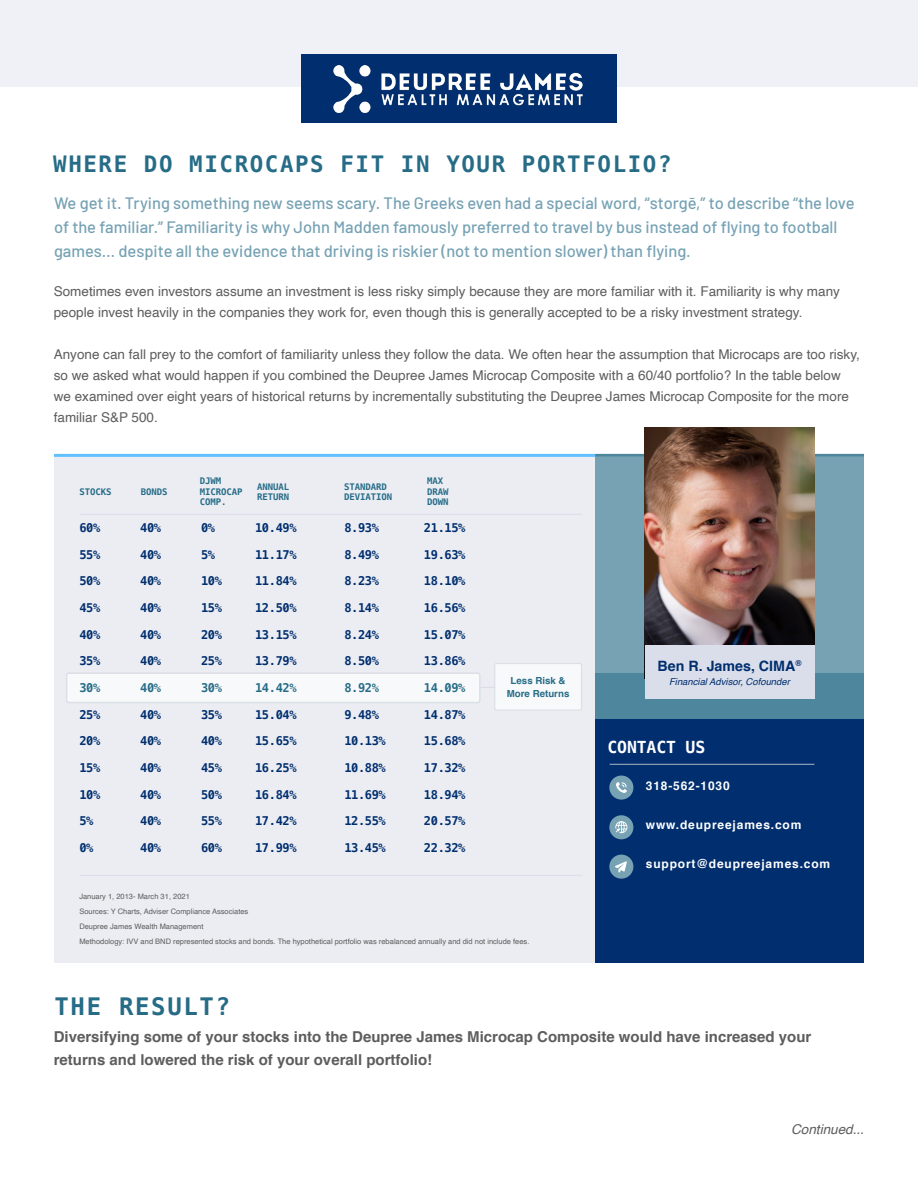
<style>
.page{position:relative;width:918px;height:1188px;background:#fff}
.page>*{position:absolute;margin:0;border:0;box-sizing:border-box;transform-origin:0 0}
.t1{font:700 24px "Menlo";letter-spacing:.07em;color:#266c87}
.t2{font:700 22.5px "Menlo";letter-spacing:.07em;color:#266c87}
.t3{font:500 16.5px/24px "Barlow";color:#76a2b4}
.t4{font:700 16.5px "Menlo";letter-spacing:-.01em;color:#fff}
.t5{font:700 15px/22.5px "Helvetica";color:#5d5d5d}
.t6{font:700 14.25px "Helvetica";color:#002e6e}
.t7{font:13.5px/21px "Helvetica";color:#5d5d5d}
.t8{font:italic 13.5px "Helvetica";color:#5d5d5d}
.t9{font:700 12px "Menlo";letter-spacing:-.03em;color:#002e6e}
.t10{font:700 12px "Helvetica";letter-spacing:.07em;color:#fff}
.t11{font:700 12px "Menlo";letter-spacing:-.03em;color:#266c87}
.t12{font:700 9.75px/12.1px "Helvetica";color:#266c87;text-align:center}
.t13{font:italic 9.45px "Helvetica";color:#002e6e}
.t14{font:700 9px/10.5px "Menlo";letter-spacing:-.01em;color:#266c87}
.t15{font:7.5px/15px "Helvetica";color:#5d5d5d}
</style>
<div class="page">
<div style="left:595px;top:719px;width:269px;height:244px;background:#002e6e"></div>
<hr style="left:610px;top:764px;width:204px;height:1px;background:#adb8c7">
<div style="left:609px;top:776px;width:24px;height:24px;background:#76a2b4;border-radius:50%"></div>
<div style="left:609px;top:815px;width:24px;height:24px;background:#76a2b4;border-radius:50%"></div>
<div style="left:609px;top:855px;width:24px;height:24px;background:#76a2b4;border-radius:50%"></div>
<svg style="left:616px;top:782px;width:11px;height:11px"></svg>
<svg style="left:615px;top:821px;width:12px;height:12px"></svg>
<svg style="left:615px;top:861px;width:12px;height:12px"></svg>
<div style="left:595px;top:489px;width:269px;height:230px;background:#4d869d"></div>
<div style="left:595px;top:457px;width:269px;height:215px;background:#76a2b4"></div>
<div style="left:0;top:0;width:918px;height:86px;background:#f0f1f6"></div>
<div style="left:301px;top:54px;width:316px;height:69px;background:#002e6e"></div>
<img style="left:333px;top:66px;width:249px;height:46px">
<div style="left:55px;top:456px;width:540px;height:507px;background:#ebedf3"></div>
<hr style="left:54px;top:454px;width:541px;height:3px;background:#61c0ff">
<hr style="left:595px;top:454px;width:269px;height:3px;background:#4d869d">
<div style="left:67px;top:673px;width:413px;height:30px;background:#f8f9fa;border-radius:2px"></div>
<div style="left:66px;top:672px;width:415px;height:31px;border:2px solid #d6dbe3;border-radius:2px"></div>
<div style="left:495px;top:664px;width:87px;height:46px;background:#f8f9fa;border-radius:2px"></div>
<div style="left:494px;top:663px;width:88px;height:48px;border:1px solid #d6dbe3;border-radius:2px"></div>
<svg style="left:481px;top:687px;width:14px;height:1px"></svg>
<hr style="left:79px;top:875px;width:503px;height:1px;background:#dadeea">
<hr style="left:79px;top:514px;width:503px;height:1px;background:#dadeea">
<img style="left:645px;top:428px;width:169px;height:218px">
<div style="left:645px;top:646px;width:169px;height:53px;background:#dadeea"></div>
<h2 class="t2" style="left:53px;top:149px;width:620px">WHERE DO MICROCAPS FIT IN YOUR PORTFOLIO?</h2>
<p class="t3" style="left:54px;top:190px;width:802px">We get it. Trying something new seems scary. The Greeks even had a special word, “storgē,” to describe “the love of the familiar.” Familiarity is why John Madden famously preferred to travel by bus instead of flying to football games… despite all the evidence that driving is riskier (not to mention slower) than flying.</p>
<p class="t7" style="left:54px;top:281px;width:788px">Sometimes even investors assume an investment is less risky simply because they are more familiar with it. Familiarity is why many people invest heavily in the companies they work for, even though this is generally accepted to be a risky investment strategy.</p>
<p class="t7" style="left:54px;top:344px;width:808px">Anyone can fall prey to the comfort of familiarity unless they follow the data. We often hear the assumption that Microcaps are too risky, so we asked what would happen if you combined the Deupree James Microcap Composite with a 60/40 portfolio? In the table below we examined over eight years of historical returns by incrementally substituting the Deupree James Microcap Composite for the more familiar S&amp;P 500.</p>
<p class="t14" style="left:79px;top:487px;width:34px">STOCKS</p>
<p class="t14" style="left:141px;top:487px;width:28px">BONDS</p>
<p class="t14" style="left:200px;top:476px;width:44px">DJWM<br>MICROCAP<br>COMP.</p>
<p class="t14" style="left:257px;top:481px;width:34px">ANNUAL<br>RETURN</p>
<p class="t14" style="left:344px;top:481px;width:50px">STANDARD<br>DEVIATION</p>
<p class="t14" style="left:427px;top:476px;width:23px">MAX<br>DRAW<br>DOWN</p>
<p class="t9" style="left:79px;top:519px;width:22px">60%</p>
<p class="t9" style="left:140px;top:519px;width:22px">40%</p>
<p class="t9" style="left:201px;top:519px;width:16px">0%</p>
<p class="t9" style="left:255px;top:519px;width:43px">10.49%</p>
<p class="t9" style="left:344px;top:519px;width:36px">8.93%</p>
<p class="t9" style="left:424px;top:519px;width:43px">21.15%</p>
<p class="t9" style="left:79px;top:546px;width:22px">55%</p>
<p class="t9" style="left:140px;top:546px;width:22px">40%</p>
<p class="t9" style="left:201px;top:546px;width:16px">5%</p>
<p class="t9" style="left:255px;top:546px;width:43px">11.17%</p>
<p class="t9" style="left:344px;top:546px;width:36px">8.49%</p>
<p class="t9" style="left:424px;top:546px;width:43px">19.63%</p>
<p class="t9" style="left:79px;top:573px;width:22px">50%</p>
<p class="t9" style="left:140px;top:573px;width:22px">40%</p>
<p class="t9" style="left:201px;top:573px;width:22px">10%</p>
<p class="t9" style="left:255px;top:573px;width:43px">11.84%</p>
<p class="t9" style="left:344px;top:573px;width:36px">8.23%</p>
<p class="t9" style="left:424px;top:573px;width:43px">18.10%</p>
<p class="t9" style="left:79px;top:599px;width:22px">45%</p>
<p class="t9" style="left:140px;top:599px;width:22px">40%</p>
<p class="t9" style="left:201px;top:599px;width:22px">15%</p>
<p class="t9" style="left:255px;top:599px;width:43px">12.50%</p>
<p class="t9" style="left:344px;top:599px;width:36px">8.14%</p>
<p class="t9" style="left:424px;top:599px;width:43px">16.56%</p>
<p class="t9" style="left:79px;top:626px;width:22px">40%</p>
<p class="t9" style="left:140px;top:626px;width:22px">40%</p>
<p class="t9" style="left:201px;top:626px;width:22px">20%</p>
<p class="t9" style="left:255px;top:626px;width:43px">13.15%</p>
<p class="t9" style="left:344px;top:626px;width:36px">8.24%</p>
<p class="t9" style="left:424px;top:626px;width:43px">15.07%</p>
<p class="t9" style="left:79px;top:653px;width:22px">35%</p>
<p class="t9" style="left:140px;top:653px;width:22px">40%</p>
<p class="t9" style="left:201px;top:653px;width:22px">25%</p>
<p class="t9" style="left:255px;top:653px;width:43px">13.79%</p>
<p class="t9" style="left:344px;top:653px;width:36px">8.50%</p>
<p class="t9" style="left:424px;top:653px;width:43px">13.86%</p>
<p class="t11" style="left:79px;top:679px;width:22px">30%</p>
<p class="t11" style="left:140px;top:679px;width:22px">40%</p>
<p class="t11" style="left:201px;top:679px;width:22px">30%</p>
<p class="t11" style="left:255px;top:679px;width:43px">14.42%</p>
<p class="t11" style="left:344px;top:679px;width:36px">8.92%</p>
<p class="t11" style="left:424px;top:679px;width:43px">14.09%</p>
<p class="t9" style="left:79px;top:706px;width:22px">25%</p>
<p class="t9" style="left:140px;top:706px;width:22px">40%</p>
<p class="t9" style="left:201px;top:706px;width:22px">35%</p>
<p class="t9" style="left:255px;top:706px;width:43px">15.04%</p>
<p class="t9" style="left:344px;top:706px;width:36px">9.48%</p>
<p class="t9" style="left:424px;top:706px;width:43px">14.87%</p>
<p class="t9" style="left:79px;top:733px;width:22px">20%</p>
<p class="t9" style="left:140px;top:733px;width:22px">40%</p>
<p class="t9" style="left:201px;top:733px;width:22px">40%</p>
<p class="t9" style="left:255px;top:733px;width:43px">15.65%</p>
<p class="t9" style="left:344px;top:733px;width:43px">10.13%</p>
<p class="t9" style="left:424px;top:733px;width:43px">15.68%</p>
<p class="t9" style="left:79px;top:759px;width:22px">15%</p>
<p class="t9" style="left:140px;top:759px;width:22px">40%</p>
<p class="t9" style="left:201px;top:759px;width:22px">45%</p>
<p class="t9" style="left:255px;top:759px;width:43px">16.25%</p>
<p class="t9" style="left:344px;top:759px;width:43px">10.88%</p>
<p class="t9" style="left:424px;top:759px;width:43px">17.32%</p>
<p class="t9" style="left:79px;top:786px;width:22px">10%</p>
<p class="t9" style="left:140px;top:786px;width:22px">40%</p>
<p class="t9" style="left:201px;top:786px;width:22px">50%</p>
<p class="t9" style="left:255px;top:786px;width:43px">16.84%</p>
<p class="t9" style="left:344px;top:786px;width:43px">11.69%</p>
<p class="t9" style="left:424px;top:786px;width:43px">18.94%</p>
<p class="t9" style="left:79px;top:813px;width:16px">5%</p>
<p class="t9" style="left:140px;top:813px;width:22px">40%</p>
<p class="t9" style="left:201px;top:813px;width:22px">55%</p>
<p class="t9" style="left:255px;top:813px;width:43px">17.42%</p>
<p class="t9" style="left:344px;top:813px;width:43px">12.55%</p>
<p class="t9" style="left:424px;top:813px;width:43px">20.57%</p>
<p class="t9" style="left:79px;top:839px;width:16px">0%</p>
<p class="t9" style="left:140px;top:839px;width:22px">40%</p>
<p class="t9" style="left:201px;top:839px;width:22px">60%</p>
<p class="t9" style="left:255px;top:839px;width:43px">17.99%</p>
<p class="t9" style="left:344px;top:839px;width:43px">13.45%</p>
<p class="t9" style="left:424px;top:839px;width:43px">22.32%</p>
<p class="t12" style="left:507px;top:675px;width:64px">Less Risk &amp;<br>More Returns</p>
<p class="t15" style="left:79px;top:889px;width:452px">January 1, 2013- March 31, 2021<br>Sources: Y Charts, Adviser Compliance Associates<br>Deupree James Wealth Management<br>Methodology: IVV and BND represented stocks and bonds. The hypothetical portfolio was rebalanced annually and did not include fees.</p>
<h1 class="t1" style="left:55px;top:990px;width:177px">THE RESULT?</h1>
<p class="t6" style="left:658px;top:654px;width:145px">Ben R. James, CIMA<sup>®</sup></p>
<p class="t13" style="left:669px;top:674px;width:122px">Financial Advisor, Cofounder</p>
<p class="t4" style="left:608px;top:736px;width:99px">CONTACT US</p>
<p class="t10" style="left:646px;top:777px;width:85px">318-562-1030</p>
<p class="t10" style="left:646px;top:816px;width:157px">www.deupreejames.com</p>
<p class="t10" style="left:646px;top:855px;width:186px">support@deupreejames.com</p>
<p class="t5" style="left:54px;top:1026px;width:759px">Diversifying some of your stocks into the Deupree James Microcap Composite would have increased your returns and lowered the risk of your overall portfolio!</p>
<p class="t8" style="left:791px;top:1119px;width:74px">Continued...</p>
</div>
